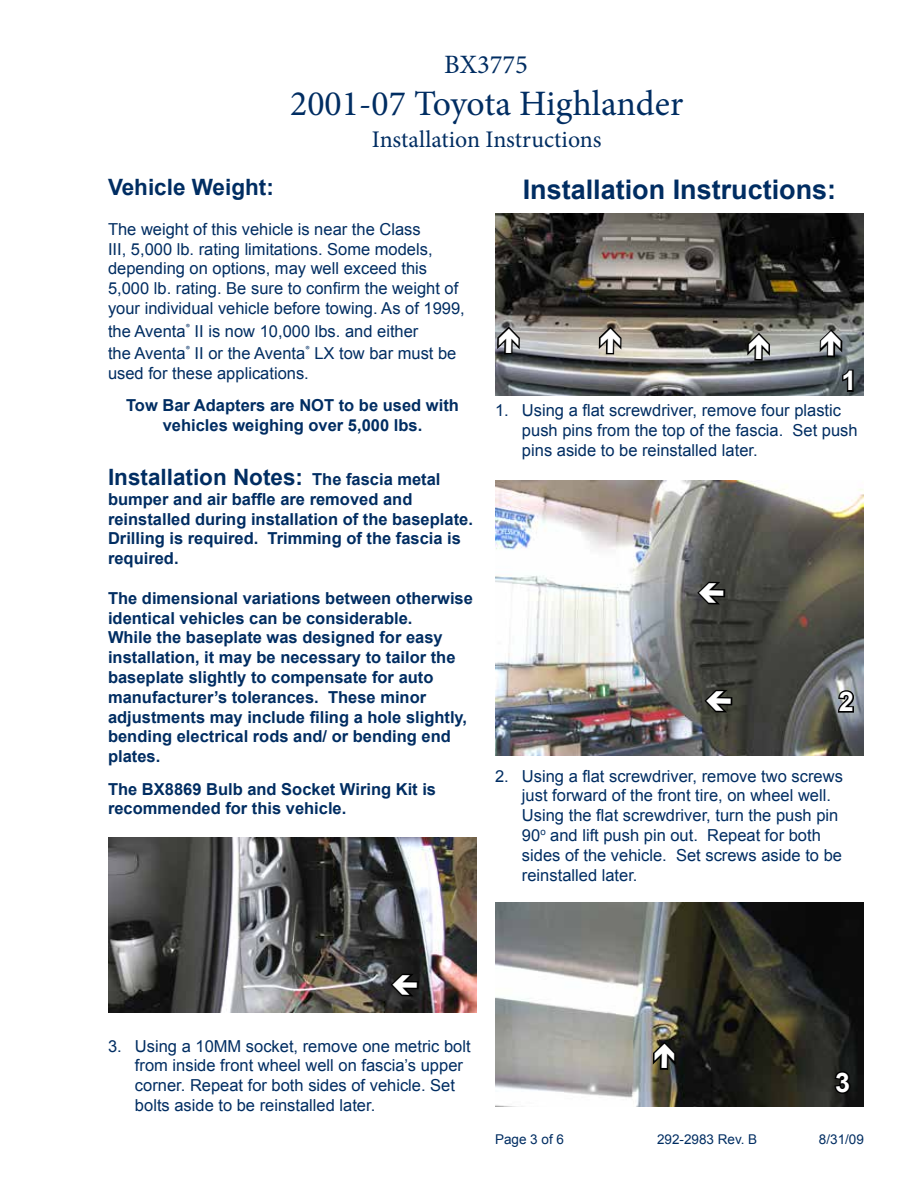
<style>
.page{position:relative;width:918px;height:1188px;background:#fff}
.page>*{position:absolute;margin:0;border:0;box-sizing:border-box;transform-origin:0 0}
.t1{font:35.7px "Minion Pro";color:#002d62}
.t2{font:700 27px "Arial";color:#002d62}
.t3{font:700 27px "Arial";color:#fff}
.t4{font:26.55px "Minion Pro";color:#002d62}
.t5{font:23.85px "Minion Pro";color:#002d62}
.t6{font:700 22.5px "Arial";color:#002d62}
.t7{font:16.5px/19.8px "Arial";color:#002d62}
.t8{font:700 16.5px/19.8px "Arial";color:#002d62}
.t9{font:13.5px "Arial";color:#002d62}
.s1{font-size:16.5px}
</style>
<div class="page">
<img style="left:495px;top:213px;width:369px;height:182px">
<svg style="left:841px;top:368px;width:14px;height:25px"></svg>
<img style="left:495px;top:481px;width:369px;height:275px">
<svg style="left:836px;top:688px;width:20px;height:26px"></svg>
<img style="left:495px;top:902px;width:369px;height:205px">
<svg style="left:833px;top:1069px;width:20px;height:26px"></svg>
<img style="left:108px;top:837px;width:369px;height:175px">
<svg style="left:495px;top:324px;width:28px;height:32px"></svg>
<svg style="left:597px;top:324px;width:27px;height:32px"></svg>
<svg style="left:695px;top:579px;width:32px;height:28px"></svg>
<svg style="left:651px;top:1040px;width:27px;height:31px"></svg>
<svg style="left:745px;top:331px;width:28px;height:31px"></svg>
<svg style="left:817px;top:327px;width:28px;height:32px"></svg>
<svg style="left:702px;top:687px;width:32px;height:28px"></svg>
<svg style="left:389px;top:971px;width:31px;height:28px"></svg>
<h3 class="t4" style="left:444px;top:47px;width:85px">BX3775</h3>
<h1 class="t1" style="left:290px;top:80px;width:395px">2001-07 Toyota Highlander</h1>
<h3 class="t5" style="left:372px;top:123px;width:231px">Installation Instructions</h3>
<h3 class="t6" style="left:108px;top:173px;width:167px">Vehicle Weight:</h3>
<p class="t7" style="left:108px;top:219px;width:358px">The weight of this vehicle is near the Class<br>III, 5,000 lb. rating limitations. Some models, depending on options, may well exceed this 5,000 lb. rating. Be sure to confirm the weight of your individual vehicle before towing. As of 1999,</p>
<p class="t7" style="left:108px;top:320px;width:350px;line-height:22.5px">the Aventa<sup>®</sup> II is now 10,000 lbs. and either<br>the Aventa<sup>®</sup> II or the Aventa<sup>®</sup> LX tow bar must be</p>
<p class="t7" style="left:108px;top:363px;width:202px">used for these applications.</p>
<p class="t8" style="left:126px;top:396px;width:334px;text-align:center">Tow Bar Adapters are NOT to be used with vehicles weighing over 5,000 lbs.</p>
<h3 class="t6" style="left:108px;top:462px;width:334px">Installation Notes: <span class="s1">The fascia metal</span></h3>
<p class="t8" style="left:108px;top:490px;width:366px">bumper and air baffle are removed and reinstalled during installation of the baseplate.<br>Drilling is required. Trimming of the fascia is required.</p>
<p class="t8" style="left:108px;top:589px;width:366px">The dimensional variations between otherwise identical vehicles can be considerable.<br>While the baseplate was designed for easy installation, it may be necessary to tailor the baseplate slightly to compensate for auto manufacturer’s tolerances. These minor adjustments may include filing a hole slightly, bending electrical rods and/ or bending end plates.</p>
<p class="t8" style="left:108px;top:780px;width:330px">The BX8869 Bulb and Socket Wiring Kit is recommended for this vehicle.</p>
<h2 class="t2" style="left:523px;top:171px;width:315px">Installation Instructions:</h2>
<h2 class="t3" style="left:842px;top:363px;width:17px">1</h2>
<p class="t7" style="left:522px;top:401px;width:337px;text-indent:-27px">1. Using a flat screwdriver, remove four plastic push pins from the top of the fascia. Set push pins aside to be reinstalled later.</p>
<h2 class="t3" style="left:839px;top:684px;width:17px">2</h2>
<p class="t7" style="left:522px;top:766px;width:322px;text-indent:-27px">2. Using a flat screwdriver, remove two screws just forward of the front tire, on wheel well.<br>Using the flat screwdriver, turn the push pin 90<sup>o</sup> and lift push pin out. Repeat for both sides of the vehicle. Set screws aside to be reinstalled later.</p>
<p class="t7" style="left:135px;top:1036px;width:337px;text-indent:-27px">3. Using a 10MM socket, remove one metric bolt from inside front wheel well on fascia’s upper corner. Repeat for both sides of vehicle. Set bolts aside to be reinstalled later.</p>
<h2 class="t3" style="left:835px;top:1065px;width:17px">3</h2>
<p class="t9" style="left:495px;top:1130px;width:71px">Page 3 of 6</p>
<p class="t9" style="left:657px;top:1130px;width:102px">292-2983 Rev. B</p>
<p class="t9" style="left:819px;top:1130px;width:47px">8/31/09</p>
</div>
